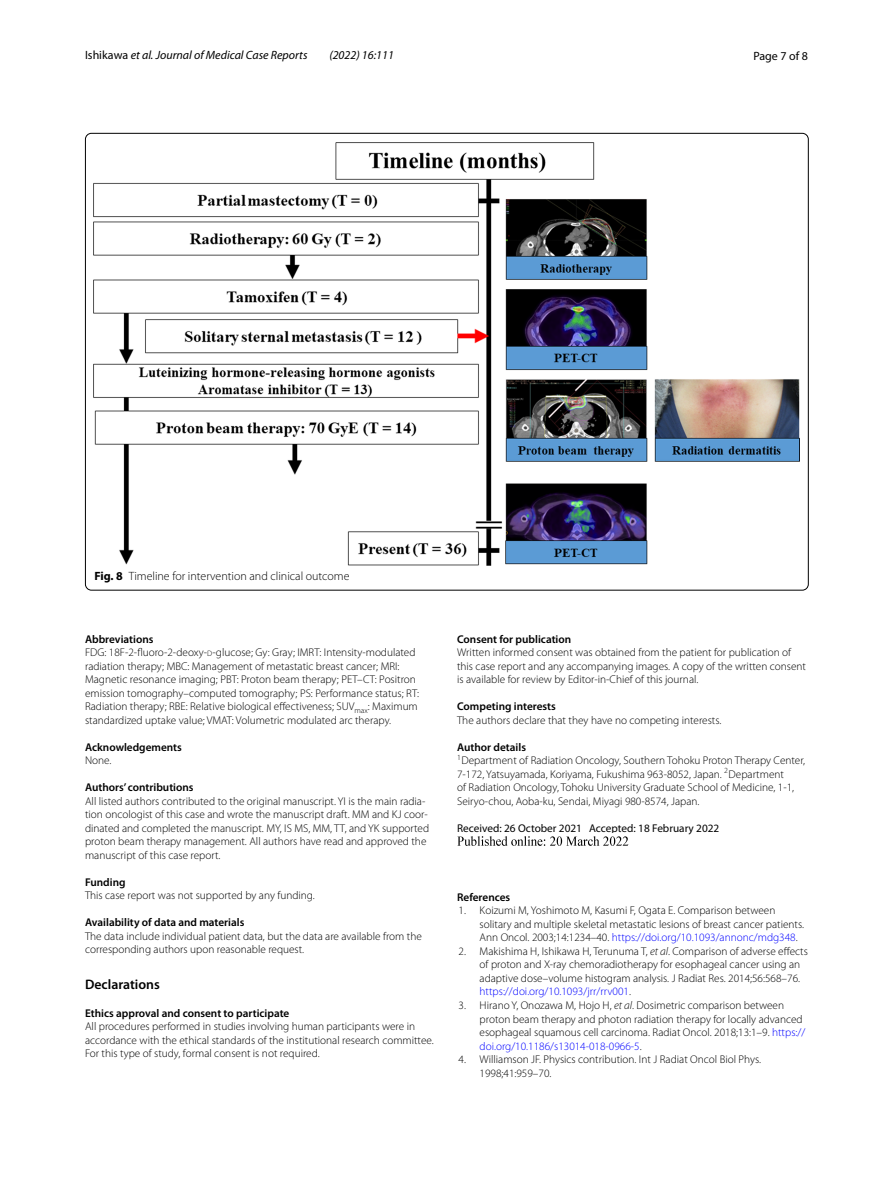
<style>
.page{position:relative;width:893px;height:1187px;background:#fff}
.page>*{position:absolute;margin:0;border:0;box-sizing:border-box;transform-origin:0 0}
.t1{font:600 13.8px "Myriad Pro";color:#000}
.t2{font:italic 12px "Myriad Pro";color:#000}
.t3{font:300 12px "Myriad Pro";color:#000}
.t4{font:12px "Myriad Pro";color:#000}
.t5{font:300 11.25px/13.5px "Myriad Pro";color:#000}
.t6{font:600 11.25px "Myriad Pro";color:#000}
.t7{font:11.25px "Myriad Pro";color:#000}
.s1{font-style:normal}
.s2{font-weight:700}
.s3{font-weight:600}
.s4{font-size:7.8px}
.s5{color:#00f}
.s6{font-style:italic}
</style>
<div class="page">
<img style="left:457px;top:836px;width:172px;height:10px">
<img style="left:94px;top:142px;width:706px;height:423px">
<p class="t2" style="left:85px;top:48px;width:224px"><span class="s1">Ishikawa</span> et al. Journal of Medical Case Reports</p>
<p class="t2" style="left:329px;top:48px;width:66px">(2022) 16:111</p>
<p class="t4" style="left:753px;top:48px;width:56px">Page 7 of 8</p>
<p class="t3" style="left:94px;top:569px;width:257px"><span class="s2">Fig. 8</span> Timeline for intervention and clinical outcome</p>
<p class="t5" style="left:85px;top:632px;width:335px"><span class="s3">Abbreviations<br></span>FDG: 18F-2-fluoro-2-deoxy-<span class="s4">d</span>-glucose; Gy: Gray; IMRT: Intensity-modulated radiation therapy; MBC: Management of metastatic breast cancer; MRI:<br>Magnetic resonance imaging; PBT: Proton beam therapy; PET–CT: Positron emission tomography–computed tomography; PS: Performance status; RT:<br>Radiation therapy; RBE: Relative biological effectiveness; SUV<sub>max</sub>: Maximum standardized uptake value; VMAT: Volumetric modulated arc therapy.</p>
<p class="t6" style="left:85px;top:739px;width:98px">Acknowledgements</p>
<p class="t5" style="left:85px;top:754px;width:28px">None.</p>
<p class="t6" style="left:85px;top:780px;width:110px">Authors’ contributions</p>
<p class="t5" style="left:85px;top:794px;width:346px">All listed authors contributed to the original manuscript. YI is the main radia&shy;tion oncologist of this case and wrote the manuscript draft. MM and KJ coor&shy;dinated and completed the manuscript. MY, IS MS, MM, TT, and YK supported proton beam therapy management. All authors have read and approved the manuscript of this case report.</p>
<p class="t6" style="left:85px;top:874px;width:42px">Funding</p>
<p class="t5" style="left:85px;top:889px;width:231px">This case report was not supported by any funding.</p>
<p class="t6" style="left:85px;top:915px;width:161px">Availability of data and materials</p>
<p class="t5" style="left:85px;top:929px;width:338px">The data include individual patient data, but the data are available from the corresponding authors upon reasonable request.</p>
<p class="t1" style="left:85px;top:975px;width:76px">Declarations</p>
<p class="t6" style="left:85px;top:1005px;width:206px">Ethics approval and consent to participate</p>
<p class="t5" style="left:85px;top:1019px;width:350px">All procedures performed in studies involving human participants were in accordance with the ethical standards of the institutional research committee.<br>For this type of study, formal consent is not required.</p>
<p class="t6" style="left:457px;top:631px;width:116px">Consent for publication</p>
<p class="t5" style="left:457px;top:646px;width:350px">Written informed consent was obtained from the patient for publication of this case report and any accompanying images. A copy of the written consent is available for review by Editor-in-Chief of this journal.</p>
<p class="t6" style="left:457px;top:699px;width:100px">Competing interests</p>
<p class="t5" style="left:457px;top:713px;width:266px">The authors declare that they have no competing interests.</p>
<p class="t5" style="left:457px;top:740px;width:349px"><span class="s3">Author details<br></span><sup>1</sup>Department of Radiation Oncology, Southern Tohoku Proton Therapy Center, 7‑172, Yatsuyamada, Koriyama, Fukushima 963‑8052, Japan. <sup>2</sup>Department<br>of Radiation Oncology, Tohoku University Graduate School of Medicine, 1‑1, Seiryo‑chou, Aoba‑ku, Sendai, Miyagi 980‑8574, Japan.</p>
<p class="t7" style="left:457px;top:821px;width:264px">Received: 26 October 2021 Accepted: 18 February 2022</p>
<p class="t6" style="left:457px;top:889px;width:55px">References</p>
<p class="t5" style="left:480px;top:904px;width:326px;text-indent:-21px">1. Koizumi M, Yoshimoto M, Kasumi F, Ogata E. Comparison between solitary and multiple skeletal metastatic lesions of breast cancer patients.<br>Ann Oncol. 2003;14:1234–40. <span class="s5">https://doi.org/10.1093/annonc/mdg348</span>.</p>
<p class="t5" style="left:480px;top:944px;width:330px;text-indent:-21px">2. Makishima H, Ishikawa H, Terunuma T, <span class="s6">et al</span>. Comparison of adverse effects of proton and X-ray chemoradiotherapy for esophageal cancer using an adaptive dose–volume histogram analysis. J Radiat Res. 2014;56:568–76. <span class="s5">https://doi.org/10.1093/jrr/rrv001</span>.</p>
<p class="t5" style="left:480px;top:998px;width:327px;text-indent:-21px">3. Hirano Y, Onozawa M, Hojo H, <span class="s6">et al</span>. Dosimetric comparison between proton beam therapy and photon radiation therapy for locally advanced esophageal squamous cell carcinoma. Radiat Oncol. 2018;13:1–9. <span class="s5">https:// doi.org/10.1186/s13014-018-0966-5</span>.</p>
<p class="t5" style="left:480px;top:1052px;width:283px;text-indent:-21px">4. Williamson JF. Physics contribution. Int J Radiat Oncol Biol Phys.<br>1998;41:959–70.</p>
</div>
